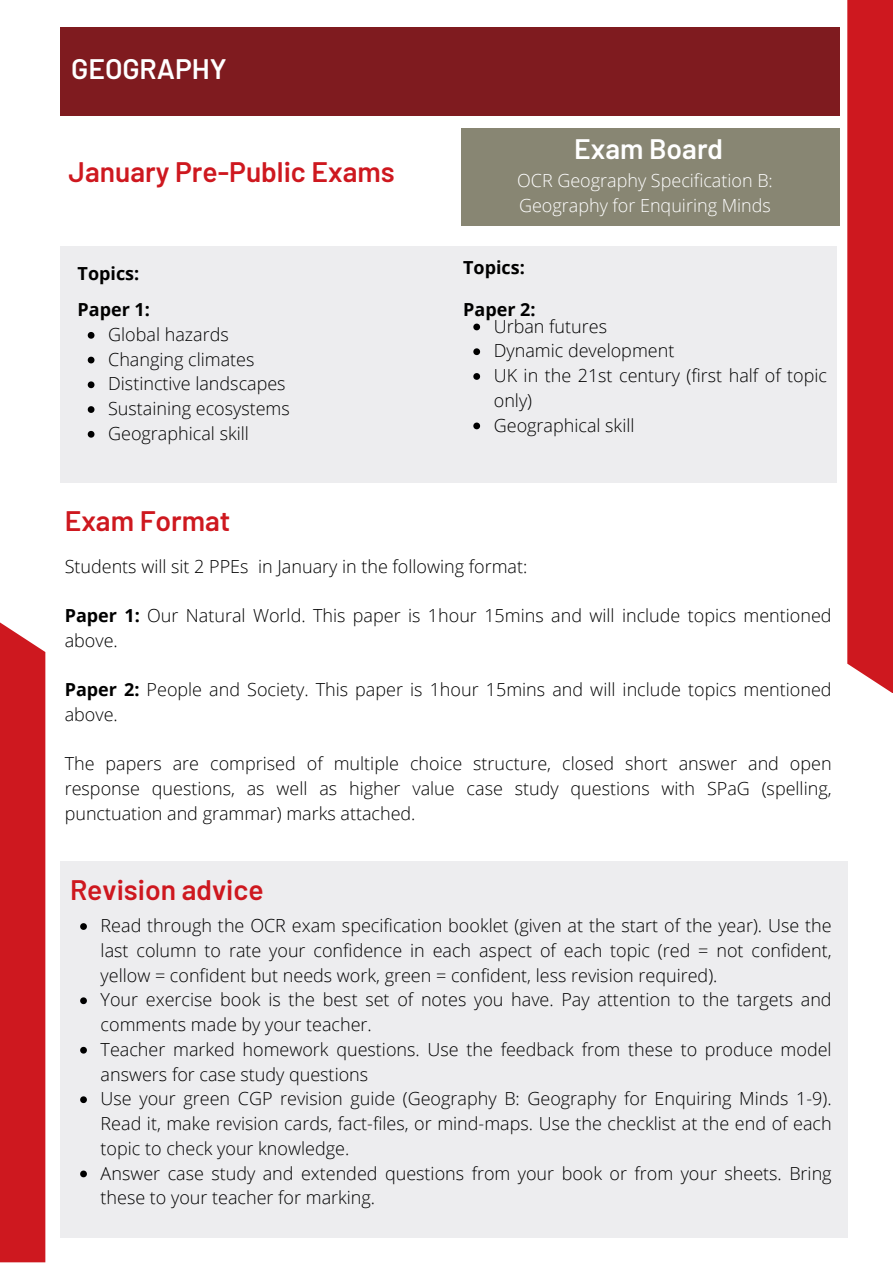
<style>
.page{position:relative;width:893px;height:1264px;background:#fff}
.page>*{position:absolute;margin:0;border:0;box-sizing:border-box;transform-origin:0 0}
.t1{font:600 28.2px "Barlow";color:#ce181f}
.t2{font:600 28.2px "Barlow";color:#fff}
.t3{font:300 18px/24.8px "Open Sans";color:#000}
.t4{font:300 18px/24.8px "Open Sans";color:#fff}
.t5{font:700 18px "Open Sans";color:#000}
.s1{font-weight:700}
</style>
<div class="page">
<div style="left:847px;top:0;width:45px;height:693px;background:#ce181f"></div>
<div style="left:0;top:617px;width:45px;height:645px;background:#ce181f"></div>
<div style="left:461px;top:128px;width:378px;height:98px;background:#888673"></div>
<div style="left:60px;top:27px;width:779px;height:89px;background:#7f1b1f"></div>
<div style="left:60px;top:246px;width:776px;height:237px;background:#ededef"></div>
<svg style="left:88px;top:332px;width:6px;height:7px"></svg>
<svg style="left:88px;top:357px;width:6px;height:6px"></svg>
<svg style="left:88px;top:381px;width:6px;height:7px"></svg>
<svg style="left:88px;top:406px;width:6px;height:7px"></svg>
<svg style="left:88px;top:431px;width:6px;height:6px"></svg>
<svg style="left:473px;top:323px;width:7px;height:7px"></svg>
<svg style="left:473px;top:348px;width:7px;height:7px"></svg>
<svg style="left:473px;top:373px;width:7px;height:7px"></svg>
<svg style="left:473px;top:422px;width:7px;height:7px"></svg>
<div style="left:60px;top:860px;width:787px;height:377px;background:#ededef"></div>
<svg style="left:80px;top:923px;width:7px;height:6px"></svg>
<svg style="left:80px;top:997px;width:7px;height:7px"></svg>
<svg style="left:80px;top:1046px;width:7px;height:7px"></svg>
<svg style="left:80px;top:1096px;width:7px;height:7px"></svg>
<svg style="left:80px;top:1170px;width:7px;height:7px"></svg>
<p class="t2" style="left:71px;top:51px;width:157px">GEOGRAPHY</p>
<p class="t1" style="left:69px;top:154px;width:327px">January Pre-Public Exams</p>
<p class="t5" style="left:78px;top:261px;width:63px">Topics:</p>
<p class="t5" style="left:78px;top:297px;width:74px">Paper 1:</p>
<p class="t3" style="left:108px;top:321px;width:122px">Global hazards</p>
<p class="t3" style="left:108px;top:346px;width:148px">Changing climates</p>
<p class="t3" style="left:108px;top:371px;width:179px">Distinctive landscapes</p>
<p class="t3" style="left:108px;top:396px;width:183px">Sustaining ecosystems</p>
<p class="t3" style="left:108px;top:420px;width:142px">Geographical skill</p>
<p class="t2" style="left:574px;top:131px;width:150px">Exam Board</p>
<p class="t4" style="left:517px;top:167px;width:257px">OCR Geography Specification B:<br>Geography for Enquiring Minds</p>
<p class="t5" style="left:463px;top:255px;width:63px">Topics:</p>
<p class="t5" style="left:463px;top:296px;width:74px">Paper 2:</p>
<p class="t3" style="left:494px;top:313px;width:115px">Urban futures</p>
<p class="t3" style="left:494px;top:338px;width:182px">Dynamic development</p>
<p class="t3" style="left:494px;top:363px;width:335px">UK in the 21st century (first half of topic only)</p>
<p class="t3" style="left:494px;top:412px;width:142px">Geographical skill</p>
<p class="t1" style="left:65px;top:503px;width:167px">Exam Format</p>
<p class="t3" style="left:65px;top:553px;width:464px">Students will sit 2 PPEs in January in the following format:</p>
<p class="t3" style="left:65px;top:602px;width:768px"><span class="s1">Paper 1:</span> Our Natural World. This paper is 1hour 15mins and will include topics mentioned above.</p>
<p class="t3" style="left:65px;top:677px;width:768px"><span class="s1">Paper 2:</span> People and Society. This paper is 1hour 15mins and will include topics mentioned above.</p>
<p class="t3" style="left:65px;top:751px;width:768px;text-align:justify">The papers are comprised of multiple choice structure, closed short answer and open response questions, as well as higher value case study questions with SPaG (spelling, punctuation and grammar) marks attached.</p>
<p class="t1" style="left:70px;top:871px;width:195px">Revision advice</p>
<p class="t3" style="left:101px;top:912px;width:732px;text-align:justify">Read through the OCR exam specification booklet (given at the start of the year). Use the last column to rate your confidence in each aspect of each topic (red = not confident, yellow = confident but needs work, green = confident, less revision required).</p>
<p class="t3" style="left:101px;top:987px;width:732px">Your exercise book is the best set of notes you have. Pay attention to the targets and comments made by your teacher.</p>
<p class="t3" style="left:101px;top:1036px;width:732px">Teacher marked homework questions. Use the feedback from these to produce model answers for case study questions</p>
<p class="t3" style="left:101px;top:1085px;width:732px;text-align:justify">Use your green CGP revision guide (Geography B: Geography for Enquiring Minds 1-9).<br>Read it, make revision cards, fact-files, or mind-maps. Use the checklist at the end of each topic to check your knowledge.</p>
<p class="t3" style="left:101px;top:1160px;width:732px">Answer case study and extended questions from your book or from your sheets. Bring these to your teacher for marking.</p>
</div>
